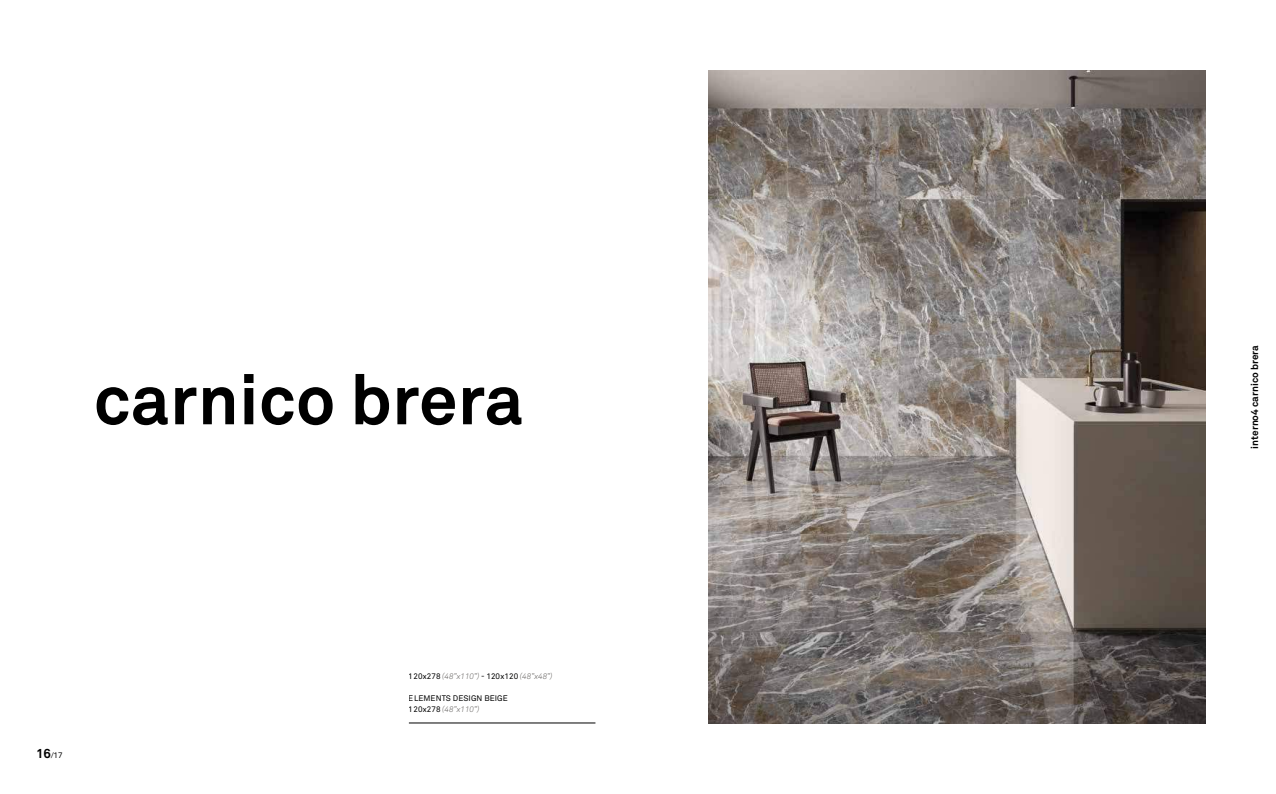
<style>
.page{position:relative;width:1276px;height:794px;background:#fff}
.page>*{position:absolute;margin:0;border:0;box-sizing:border-box;transform-origin:0 0}
.t1{font:700 69.7px "Akkurat Std";color:#000}
.t2{font:700 10px "Akkurat Std";color:#000}
.t3{font:8px/11px "Akkurat Std";letter-spacing:.01em;color:#000}
.t4{font:italic 300 8px "Akkurat Std";color:#595654}
.s1{font-weight:700;font-size:13px}
.s2{font-weight:400;font-style:normal;color:#000}
.s3{font-weight:300;font-style:italic;color:#595654}
</style>
<div class="page">
<img style="left:709px;top:71px;width:496px;height:652px">
<hr style="left:409px;top:723px;width:186px;height:1px;background:#000">
<h1 class="t1" style="left:94px;top:373px;width:431px">carnico brera</h1>
<p class="t3" style="left:36px;top:750px;width:28px"><span class="s1">16</span>/17</p>
<p class="t4" style="left:409px;top:673px;width:145px"><span class="s2">120x278</span> (48”x110”) <span class="s2">- 120x120</span> (48”x48”)</p>
<p class="t3" style="left:409px;top:693px;width:100px">ELEMENTS DESIGN BEIGE<br>120x278 <span class="s3">(48”x110”)</span></p>
<p class="t2" style="left:1251px;top:449px;width:105px;rotate:-90deg">interno4 carnico brera</p>
</div>
